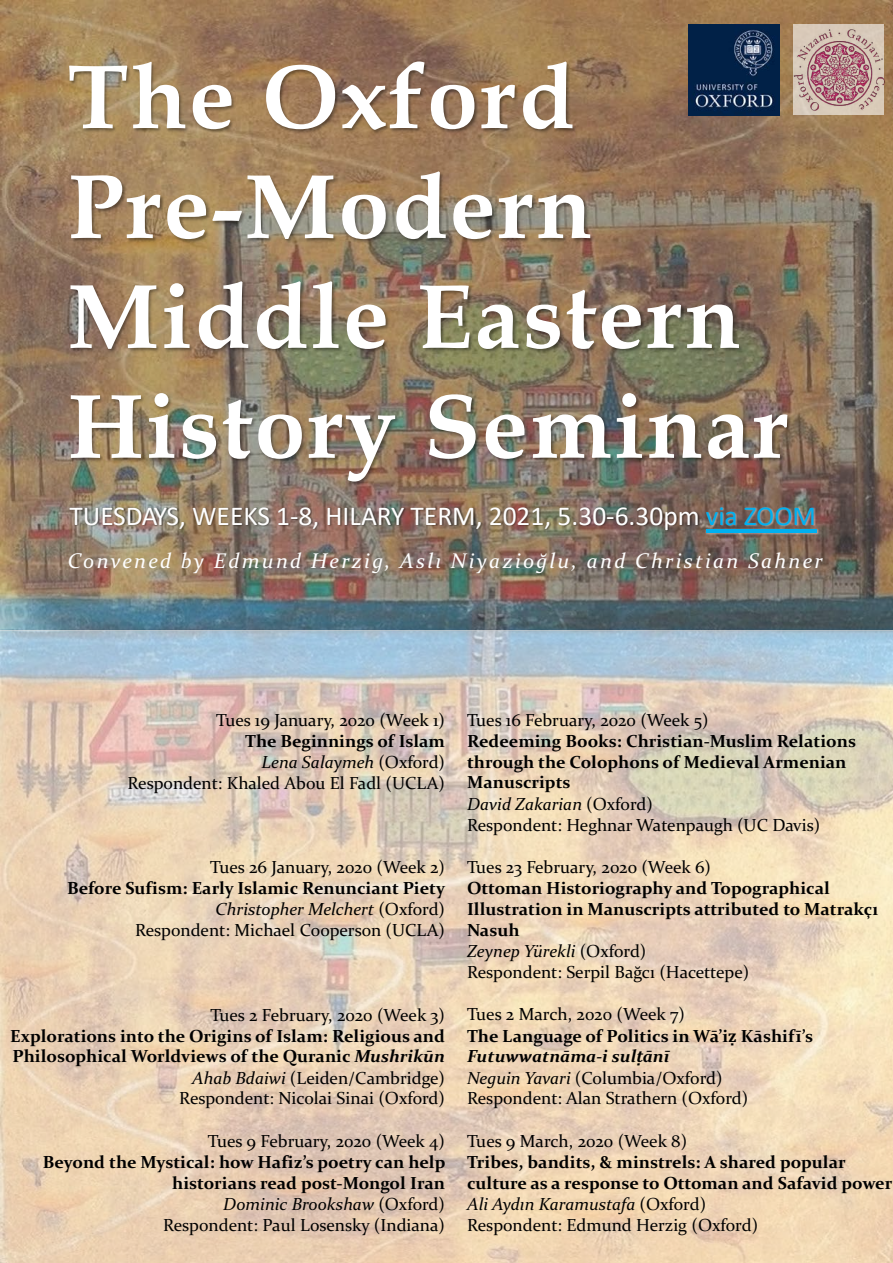
<style>
.page{position:relative;width:893px;height:1263px;background:#fff}
.page>*{position:absolute;margin:0;border:0;box-sizing:border-box;transform-origin:0 0}
.t1{font:91.5px/109.8px "font 0000000025 b 1 eaee";letter-spacing:.025em;color:#fff}
.t2{font:27.45px "Calibri";color:#fff}
.t3{font:italic 21.3px "Constantia";letter-spacing:.105em;color:#fff}
.t4{font:700 17.55px/21.1px "Constantia";color:#000}
.t5{font:17.55px/21px "Constantia";color:#000;text-align:right}
.s1{color:#00b0f0}
.s2{font-weight:700}
.s3{font-style:italic}
.s4{font-weight:400;font-style:italic}
.s5{font-weight:400}
.s6{font-family:"Cambria";font-weight:700}
.s7{font-weight:700;font-style:italic}
.s8{font-family:"Cambria";font-weight:700;font-style:italic}
</style>
<div class="page">
<div style="left:0;top:0;width:893px;height:631px;background:#7f7f7f;opacity:.41"></div>
<img style="left:11px;top:13px;width:652px;height:110px">
<img style="left:11px;top:123px;width:144px;height:110px">
<img style="left:155px;top:123px;width:33px;height:110px">
<img style="left:188px;top:123px;width:492px;height:110px">
<img style="left:11px;top:233px;width:818px;height:110px">
<img style="left:11px;top:343px;width:842px;height:200px">
<img style="left:52px;top:490px;width:123px;height:62px">
<img style="left:175px;top:490px;width:98px;height:62px">
<img style="left:273px;top:490px;width:8px;height:62px">
<img style="left:281px;top:490px;width:190px;height:62px">
<img style="left:471px;top:490px;width:118px;height:62px">
<img style="left:589px;top:490px;width:8px;height:62px">
<img style="left:597px;top:490px;width:91px;height:62px">
<img style="left:688px;top:490px;width:147px;height:62px">
<img style="left:705px;top:528px;width:114px;height:7px">
<hr style="left:706px;top:529px;width:110px;height:3px;background:#00b0f0">
<div style="left:0;top:631px;width:893px;height:632px;background:#fff;opacity:.6"></div>
<img style="left:688px;top:24px;width:91px;height:91px">
<img style="left:793px;top:24px;width:91px;height:91px">
<h1 class="t1" style="left:68px;top:44px;width:722px">The Oxford<br>Pre-Modern<br>Middle Eastern<br>History Seminar</h1>
<h2 class="t2" style="left:69px;top:499px;width:748px">TUESDAYS, WEEKS 1-8, HILARY TERM, 2021, 5.30-6.30pm <span class="s1">via ZOOM</span></h2>
<p class="t3" style="left:68px;top:552px;width:757px">Convened by Edmund Herzig, Aslı Niyazioğlu, and Christian Sahner</p>
<p class="t5" style="left:216px;top:711px;width:230px">Tues 19 January, 2020 (Week 1)</p>
<p class="t5" style="left:127px;top:732px;width:319px"><span class="s2">The Beginnings of Islam<br></span><span class="s3">Lena Salaymeh</span> (Oxford)<br>Respondent: Khaled Abou El Fadl (UCLA)</p>
<p class="t5" style="left:210px;top:858px;width:236px">Tues 26 January, 2020 (Week 2)</p>
<p class="t5" style="left:67px;top:879px;width:379px"><span class="s2">Before Sufism: Early Islamic Renunciant Piety<br></span><span class="s3">Christopher Melchert</span> (Oxford)<br>Respondent: Michael Cooperson (UCLA)</p>
<p class="t5" style="left:210px;top:1005px;width:236px">Tues 2 February, 2020 (Week 3)</p>
<p class="t4" style="left:10px;top:1027px;width:436px;text-align:right">Explorations into the Origins of Islam: Religious and Philosophical Worldviews of the Quranic <span class="s3">Mushrikūn </span><span class="s4">Ahab Bdaiwi</span> <span class="s5">(Leiden/Cambridge)<br>Respondent: Nicolai Sinai (Oxford)</span></p>
<p class="t5" style="left:208px;top:1132px;width:239px">Tues 9 February, 2020 (Week 4)</p>
<p class="t4" style="left:43px;top:1153px;width:404px;text-align:right">Beyond the Mystical: how Hafiz’s poetry can help historians read post-Mongol Iran<br><span class="s4">Dominic Brookshaw</span> <span class="s5">(Oxford)<br>Respondent: Paul Losensky (Indiana)</span></p>
<p class="t5" style="left:467px;top:711px;width:243px">Tues 16 February, 2020 (Week 5)</p>
<p class="t4" style="left:467px;top:731px;width:390px">Redeeming Books: Christian-Muslim Relations through the Colophons of Medieval Armenian Manuscripts<br><span class="s4">David Zakarian</span> <span class="s5">(Oxford)<br>Respondent: Heghnar Watenpaugh (UC Davis)</span></p>
<p class="t5" style="left:467px;top:858px;width:245px">Tues 23 February, 2020 (Week 6)</p>
<p class="t4" style="left:467px;top:879px;width:413px">Ottoman Historiography and Topographical Illustration in Manuscripts attributed to Matrakçı Nasuh<br><span class="s4">Zeynep Yürekli</span> <span class="s5">(Oxford)<br>Respondent: Serpil Bağcı (Hacettepe)</span></p>
<p class="t5" style="left:467px;top:1005px;width:347px;text-align:left">Tues 2 March, 2020 (Week 7)<br><span class="s2">The Language of Politics in Wā’i</span><span class="s6">ẓ</span> <span class="s2">Kāshifī’s </span><span class="s7">Futuwwatnāma-i sul</span><span class="s8">ṭ</span><span class="s7">ānī<br></span><span class="s3">Neguin Yavari</span> (Columbia/Oxford)<br>Respondent: Alan Strathern (Oxford)</p>
<p class="t5" style="left:467px;top:1132px;width:222px">Tues 9 March, 2020 (Week 8)</p>
<p class="t4" style="left:467px;top:1153px;width:427px">Tribes, bandits, &amp; minstrels: A shared popular culture as a response to Ottoman and Safavid power <span class="s4">Ali Aydın Karamustafa</span> <span class="s5">(Oxford)<br>Respondent: Edmund Herzig (Oxford)</span></p>
</div>
